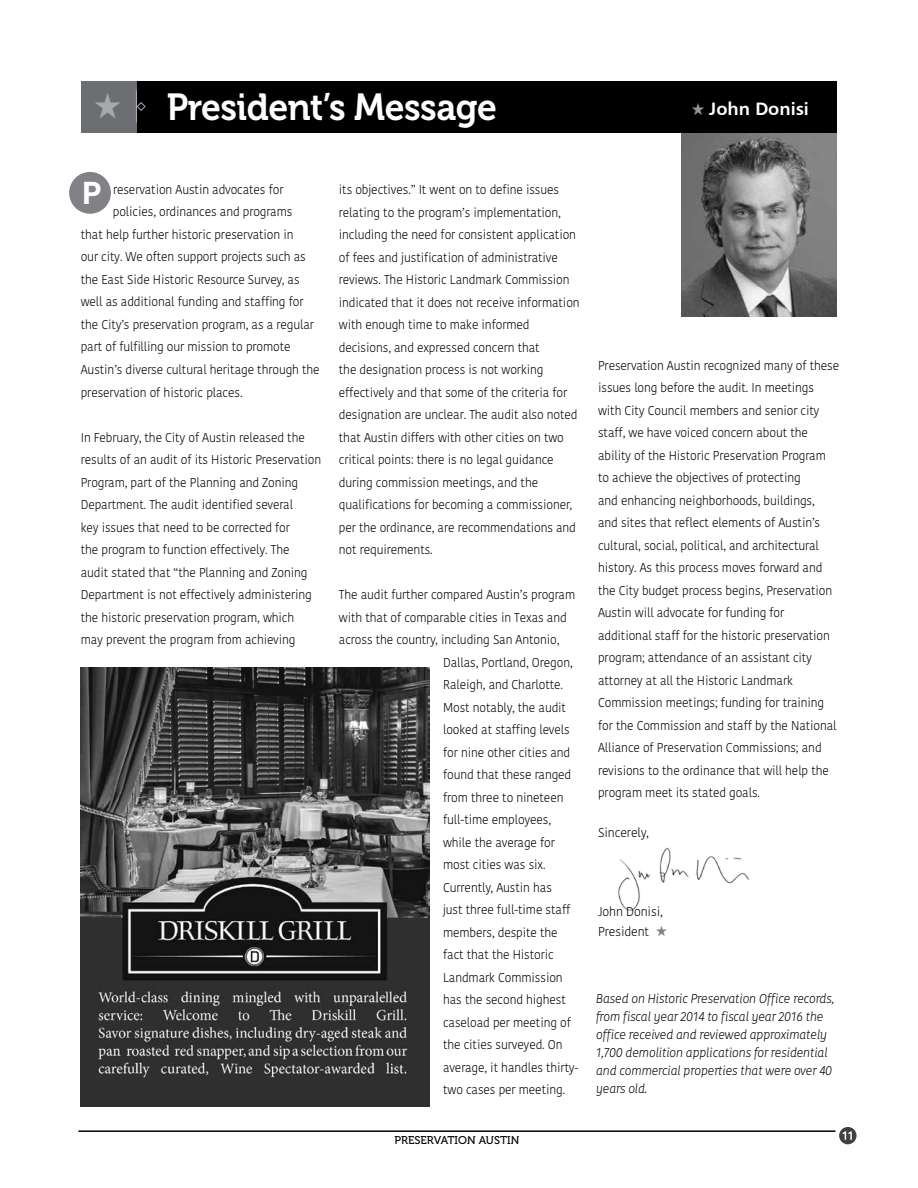
<style>
.page{position:relative;width:918px;height:1188px;background:#fff}
.page>*{position:absolute;margin:0;border:0;box-sizing:border-box;transform-origin:0 0}
.t1{font:37.5px "Museo 700";letter-spacing:-.015em;color:#fff;scale:.95 1}
.t2{font:700 30px "Benton Sans";color:#fff;scale:.95 1}
.t3{font:18px "Humanist 777 BT Bold B";color:#fff}
.t4{font:300 12.75px/22.5px "Kohinoor";letter-spacing:-.01em;color:#000;scale:.95 1}
.t5{font:italic 300 12.75px/18px "Kohinoor";letter-spacing:-.01em;color:#000;scale:.95 1}
.t6{font:300 12.75px/20.2px "Kohinoor";letter-spacing:-.01em;color:#000}
.t7{font:11.25px "Museo 500";color:#000}
.s1{color:#a7a9ac}
</style>
<div class="page">
<hr style="left:78px;top:1130px;width:758px;height:2px;background:#000">
<div style="left:839px;top:1127px;width:18px;height:17px;background:#414042;border-radius:50%"></div>
<svg style="left:842px;top:1131px;width:10px;height:9px"></svg>
<img style="left:618px;top:847px;width:131px;height:64px">
<img style="left:681px;top:133px;width:155px;height:183px">
<div style="left:81px;top:81px;width:756px;height:52px;background:#000"></div>
<div style="left:81px;top:81px;width:56px;height:52px;background:#6d6e71"></div>
<hr style="left:136px;top:90px;width:1px;height:33px;background:#a7a9ac">
<svg style="left:137px;top:102px;width:9px;height:9px"></svg>
<div style="left:69px;top:172px;width:42px;height:42px;background:#808285;border-radius:50%"></div>
<img style="left:81px;top:667px;width:349px;height:440px">
<h1 class="t1" style="left:94px;top:86px;width:426px"><span class="s1">★</span> President’s Message</h1>
<h3 class="t3" style="left:709px;top:97px;width:101px">John Donisi</h3>
<h2 class="t2" style="left:82px;top:175px;width:22px">P</h2>
<p class="t4" style="left:339px;top:179px;width:255px">its objectives.” It went on to define issues relating to the program’s implementation, including the need for consistent application of fees and justification of administrative reviews. The Historic Landmark Commission indicated that it does not receive information with enough time to make informed decisions, and expressed concern that<br>the designation process is not working effectively and that some of the criteria for designation are unclear. The audit also noted that Austin differs with other cities on two critical points: there is no legal guidance during commission meetings, and the qualifications for becoming a commissioner, per the ordinance, are recommendations and not requirements.</p>
<p class="t4" style="left:339px;top:584px;width:250px">The audit further compared Austin’s program</p>
<p class="t4" style="left:339px;top:606px;width:241px">with that of comparable cities in Texas and</p>
<p class="t4" style="left:339px;top:629px;width:234px">across the country, including San Antonio,</p>
<p class="t4" style="left:443px;top:651px;width:138px">Dallas, Portland, Oregon,</p>
<p class="t4" style="left:443px;top:674px;width:128px">Raleigh, and Charlotte.</p>
<p class="t4" style="left:443px;top:696px;width:131px">Most notably, the audit</p>
<p class="t4" style="left:443px;top:719px;width:135px">looked at staffing levels</p>
<p class="t4" style="left:443px;top:741px;width:135px">for nine other cities and</p>
<p class="t4" style="left:443px;top:764px;width:136px">found that these ranged</p>
<p class="t4" style="left:443px;top:786px;width:128px">from three to nineteen</p>
<p class="t4" style="left:443px;top:809px;width:115px">full-time employees,</p>
<p class="t4" style="left:443px;top:831px;width:119px">while the average for</p>
<p class="t4" style="left:443px;top:854px;width:109px">most cities was six.</p>
<p class="t4" style="left:443px;top:876px;width:116px">Currently, Austin has</p>
<p class="t4" style="left:443px;top:899px;width:135px">just three full-time staff</p>
<p class="t4" style="left:443px;top:921px;width:122px">members, despite the</p>
<p class="t4" style="left:443px;top:944px;width:118px">fact that the Historic</p>
<p class="t4" style="left:443px;top:966px;width:127px">Landmark Commission</p>
<p class="t4" style="left:443px;top:989px;width:131px">has the second highest</p>
<p class="t4" style="left:443px;top:1011px;width:136px">caseload per meeting of</p>
<p class="t4" style="left:443px;top:1034px;width:127px">the cities surveyed. On</p>
<p class="t4" style="left:443px;top:1056px;width:144px">average, it handles thirty-</p>
<p class="t4" style="left:443px;top:1079px;width:130px">two cases per meeting.</p>
<p class="t4" style="left:113px;top:178px;width:181px">reservation Austin advocates for</p>
<p class="t4" style="left:113px;top:201px;width:191px">policies, ordinances and programs</p>
<p class="t4" style="left:81px;top:223px;width:226px">that help further historic preservation in</p>
<p class="t4" style="left:81px;top:246px;width:238px">our city. We often support projects such as</p>
<p class="t4" style="left:81px;top:268px;width:232px">the East Side Historic Resource Survey, as</p>
<p class="t4" style="left:81px;top:291px;width:236px">well as additional funding and staffing for</p>
<p class="t4" style="left:81px;top:313px;width:247px">the City’s preservation program, as a regular</p>
<p class="t4" style="left:81px;top:336px;width:222px">part of fulfilling our mission to promote</p>
<p class="t4" style="left:81px;top:359px;width:253px">Austin’s diverse cultural heritage through the</p>
<p class="t4" style="left:81px;top:381px;width:172px">preservation of historic places.</p>
<p class="t4" style="left:81px;top:426px;width:255px">In February, the City of Austin released the results of an audit of its Historic Preservation Program, part of the Planning and Zoning Department. The audit identified several<br>key issues that need to be corrected for<br>the program to function effectively. The<br>audit stated that “the Planning and Zoning Department is not effectively administering the historic preservation program, which<br>may prevent the program from achieving</p>
<p class="t7" style="left:394px;top:1134px;width:47px">PRESERVATIO</p>
<p class="t7" style="left:467px;top:1134px;width:54px">N AUSTIN</p>
<p class="t4" style="left:598px;top:354px;width:255px">Preservation Austin recognized many of these issues long before the audit. In meetings with City Council members and senior city staff, we have voiced concern about the ability of the Historic Preservation Program to achieve the objectives of protecting<br>and enhancing neighborhoods, buildings,<br>and sites that reflect elements of Austin’s cultural, social, political, and architectural history. As this process moves forward and the City budget process begins, Preservation Austin will advocate for funding for additional staff for the historic preservation program; attendance of an assistant city attorney at all the Historic Landmark Commission meetings; funding for training for the Commission and staff by the National Alliance of Preservation Commissions; and revisions to the ordinance that will help the program meet its stated goals.</p>
<p class="t6" style="left:598px;top:823px;width:52px">Sincerely,</p>
<p class="t6" style="left:598px;top:901px;width:66px">John Donisi,<br>President</p>
<p class="t5" style="left:596px;top:990px;width:252px">Based on Historic Preservation Office records, from fiscal year 2014 to fiscal year 2016 the office received and reviewed approximately 1,700 demolition applications for residential and commercial properties that were over 40 years old.</p>
</div>
